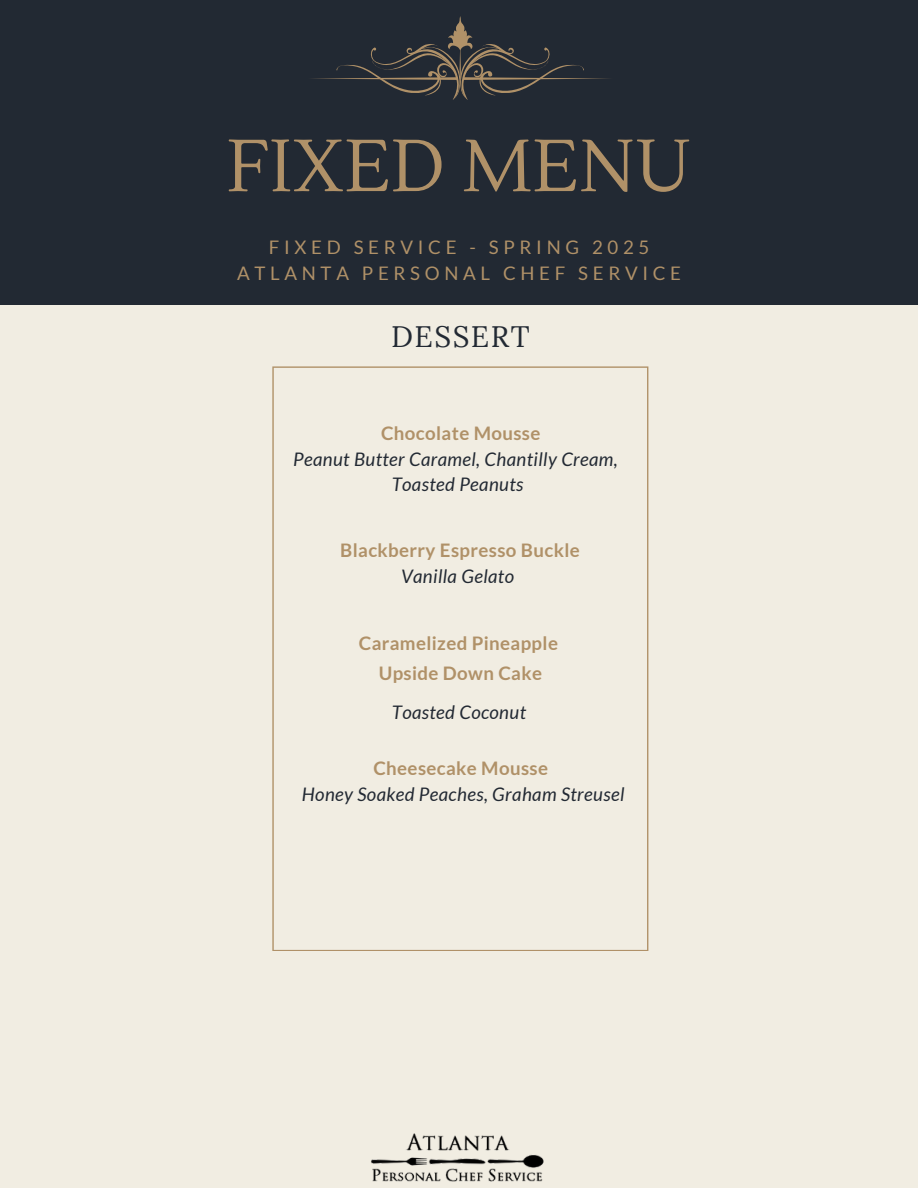
<style>
.page{position:relative;width:918px;height:1188px;background:#f1ede2}
.page>*{position:absolute;margin:0;border:0;box-sizing:border-box;transform-origin:0 0}
.t1{font:73.35px "Lustria";color:#b09168}
.t2{font:29.55px "Lora";letter-spacing:.05em;color:#222933}
.t3{font:italic 18.75px "Lato";letter-spacing:.02em;color:#222933}
.t4{font:700 18.75px/30.3px "Lato";letter-spacing:.02em;color:#b09168;text-align:center}
.t5{font:18.75px/25.8px "Lato";letter-spacing:.25em;color:#b09168;text-align:center}
</style>
<div class="page">
<div style="left:0;top:0;width:918px;height:305px;background:#222933"></div>
<svg style="left:312px;top:16px;width:297px;height:84px"></svg>
<svg style="left:272px;top:366px;width:376px;height:585px"></svg>
<img style="left:371px;top:1133px;width:173px;height:49px">
<p class="t1" style="left:227px;top:121px;width:466px">FIXED MENU</p>
<p class="t5" style="left:237px;top:234px;width:445px">FIXED SERVICE - SPRING 2025<br>ATLANTA PERSONAL CHEF SERVICE</p>
<h1 class="t2" style="left:391px;top:317px;width:140px">DESSERT</h1>
<h3 class="t4" style="left:381px;top:417px;width:161px">Chocolate Mousse</h3>
<h2 class="t3" style="left:293px;top:447px;width:326px">Peanut Butter Caramel, Chantilly Cream,</h2>
<h4 class="t3" style="left:392px;top:472px;width:133px">Toasted Peanuts</h4>
<h4 class="t4" style="left:340px;top:535px;width:241px">Blackberry Espresso Buckle</h4>
<h4 class="t3" style="left:401px;top:565px;width:115px">Vanilla Gelato</h4>
<p class="t4" style="left:359px;top:627px;width:201px">Caramelized Pineapple<br>Upside Down Cake</p>
<h4 class="t3" style="left:392px;top:700px;width:136px">Toasted Coconut</h4>
<p class="t4" style="left:373px;top:752px;width:176px">Cheesecake Mousse</p>
<p class="t3" style="left:302px;top:782px;width:324px">Honey Soaked Peaches, Graham Streusel</p>
</div>
